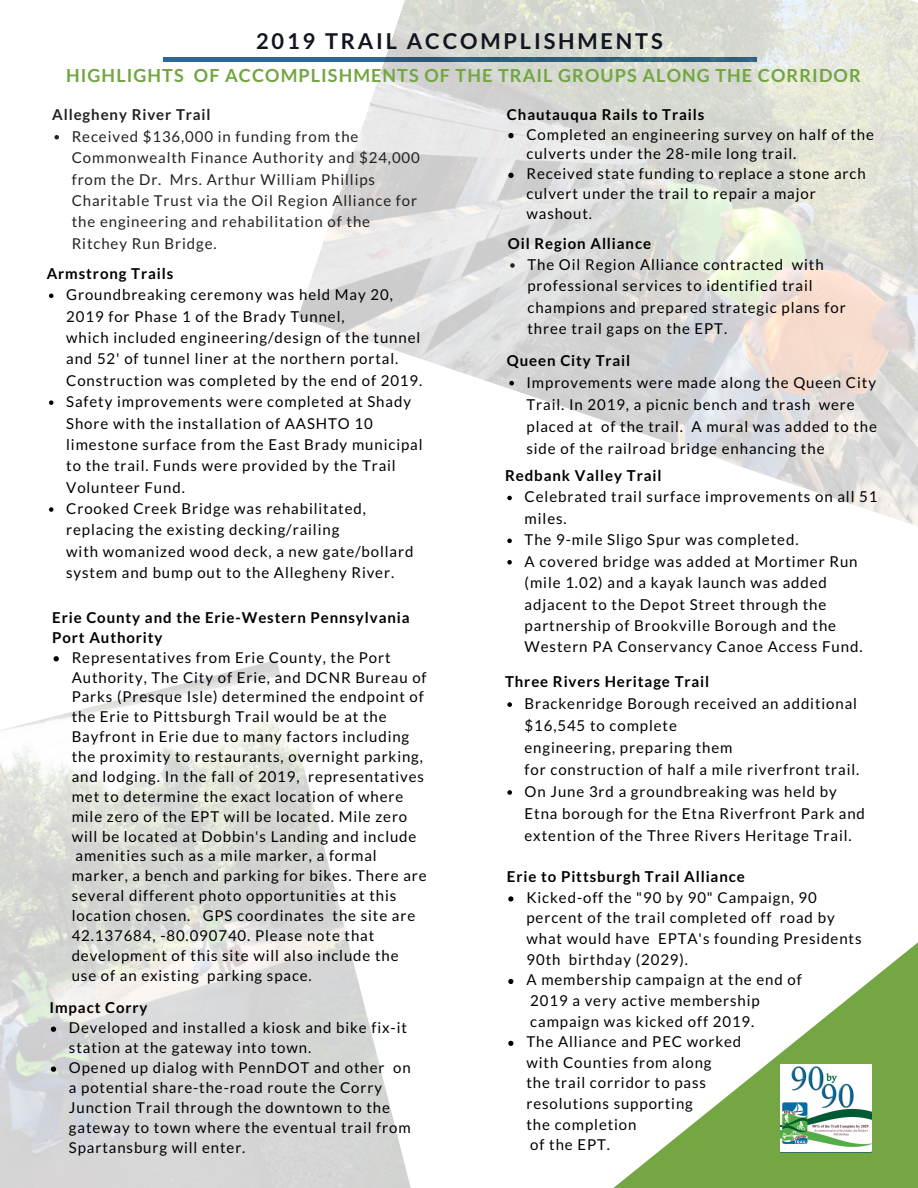
<style>
.page{position:relative;width:918px;height:1188px;background:#fff}
.page>*{position:absolute;margin:0;border:0;box-sizing:border-box;transform-origin:0 0}
.t1{font:700 21.75px "Lato";letter-spacing:.13em;color:#11151f}
.t2{font:700 18px "Lato";letter-spacing:.06em;color:#72a641}
.t3{font:15px/19.8px "Lato";letter-spacing:.06em;color:#000}
.t4{font:700 15px/19.8px "Lato";letter-spacing:.06em;color:#000}
.t5{font:15px/21.3px "Lato";letter-spacing:.06em;color:#222}
.t6{font:700 15px "Lato";letter-spacing:.06em;color:#222}
</style>
<div class="page">
<svg style="left:508px;top:896px;width:410px;height:292px"></svg>
<hr style="left:163px;top:58px;width:594px;height:3px;background:#2d6894">
<img style="left:781px;top:1064px;width:91px;height:88px">
<img style="left:298px;top:0;width:620px;height:539px">
<img style="left:0;top:660px;width:411px;height:528px">
<svg style="left:507px;top:702px;width:5px;height:5px"></svg>
<svg style="left:507px;top:790px;width:5px;height:5px"></svg>
<svg style="left:507px;top:496px;width:5px;height:4px"></svg>
<svg style="left:507px;top:539px;width:5px;height:4px"></svg>
<svg style="left:507px;top:560px;width:5px;height:5px"></svg>
<svg style="left:49px;top:294px;width:4px;height:4px"></svg>
<svg style="left:49px;top:400px;width:4px;height:5px"></svg>
<svg style="left:49px;top:507px;width:4px;height:5px"></svg>
<svg style="left:510px;top:263px;width:5px;height:5px"></svg>
<svg style="left:54px;top:135px;width:5px;height:5px"></svg>
<svg style="left:508px;top:133px;width:6px;height:5px"></svg>
<svg style="left:508px;top:173px;width:6px;height:5px"></svg>
<svg style="left:51px;top:1027px;width:5px;height:5px"></svg>
<svg style="left:51px;top:1066px;width:5px;height:6px"></svg>
<svg style="left:509px;top:381px;width:5px;height:5px"></svg>
<svg style="left:54px;top:656px;width:5px;height:5px"></svg>
<h1 class="t1" style="left:256px;top:27px;width:408px">2019 TRAIL ACCOMPLISHMENTS</h1>
<p class="t2" style="left:66px;top:65px;width:796px">HIGHLIGHTS OF ACCOMPLISHMENTS OF THE TRAIL GROUPS ALONG THE CORRIDOR</p>
<p class="t6" style="left:52px;top:106px;width:160px">Allegheny River Trail</p>
<p class="t5" style="left:72px;top:125px;width:350px">Received $136,000 in funding from the Commonwealth Finance Authority and $24,000 from the Dr. Mrs. Arthur William Phillips Charitable Trust via the Oil Region Alliance for the engineering and rehabilitation of the Ritchey Run Bridge.</p>
<p class="t4" style="left:47px;top:263px;width:128px">Armstrong Trails</p>
<p class="t3" style="left:66px;top:284px;width:358px;line-height:21.3px">Groundbreaking ceremony was held May 20, 2019 for Phase 1 of the Brady Tunnel,<br>which included engineering/design of the tunnel and 52' of tunnel liner at the northern portal.<br>Construction was completed by the end of 2019.<br>Safety improvements were completed at Shady Shore with the installation of AASHTO 10 limestone surface from the East Brady municipal to the trail. Funds were provided by the Trail Volunteer Fund.<br>Crooked Creek Bridge was rehabilitated, replacing the existing decking/railing<br>with womanized wood deck, a new gate/bollard system and bump out to the Allegheny River.</p>
<p class="t4" style="left:52px;top:607px;width:359px">Erie County and the Erie-Western Pennsylvania<br>Port Authority</p>
<p class="t3" style="left:72px;top:647px;width:356px">Representatives from Erie County, the Port Authority, The City of Erie, and DCNR Bureau of Parks (Presque Isle) determined the endpoint of the Erie to Pittsburgh Trail would be at the Bayfront in Erie due to many factors including the proximity to restaurants, overnight parking, and lodging. In the fall of 2019, representatives met to determine the exact location of where mile zero of the EPT will be located. Mile zero will be located at Dobbin's Landing and include amenities such as a mile marker, a formal marker, a bench and parking for bikes. There are several different photo opportunities at this location chosen. GPS coordinates the site are 42.137684, -80.090740. Please note that development of this site will also include the use of an existing parking space.</p>
<p class="t4" style="left:49px;top:998px;width:100px">Impact Corry</p>
<p class="t3" style="left:69px;top:1017px;width:343px">Developed and installed a kiosk and bike fix-it station at the gateway into town.<br>Opened up dialog with PennDOT and other on a potential share-the-road route the Corry Junction Trail through the downtown to the gateway to town where the eventual trail from Spartansburg will enter.</p>
<p class="t4" style="left:507px;top:104px;width:199px">Chautauqua Rails to Trails</p>
<p class="t3" style="left:526px;top:124px;width:349px">Completed an engineering survey on half of the culverts under the 28-mile long trail.<br>Received state funding to replace a stone arch culvert under the trail to repair a major washout.</p>
<p class="t4" style="left:508px;top:233px;width:145px">Oil Region Alliance</p>
<p class="t3" style="left:527px;top:254px;width:320px;line-height:21.3px">The Oil Region Alliance contracted with professional services to identified trail champions and prepared strategic plans for three trail gaps on the EPT.</p>
<p class="t4" style="left:507px;top:350px;width:125px">Queen City Trail</p>
<p class="t3" style="left:526px;top:371px;width:352px;line-height:21.9px">Improvements were made along the Queen City Trail. In 2019, a picnic bench and trash were placed at of the trail. A mural was added to the side of the railroad bridge enhancing the</p>
<p class="t4" style="left:505px;top:465px;width:158px">Redbank Valley Trail</p>
<p class="t3" style="left:525px;top:486px;width:354px;line-height:21.5px">Celebrated trail surface improvements on all 51 miles.<br>The 9-mile Sligo Spur was completed.<br>A covered bridge was added at Mortimer Run (mile 1.02) and a kayak launch was added adjacent to the Depot Street through the partnership of Brookville Borough and the Western PA Conservancy Canoe Access Fund.</p>
<p class="t4" style="left:505px;top:672px;width:206px">Three Rivers Heritage Trail</p>
<p class="t3" style="left:525px;top:692px;width:342px;line-height:21.9px">Brackenridge Borough received an additional $16,545 to complete<br>engineering, preparing them<br>for construction of half a mile riverfront trail.<br>On June 3rd a groundbreaking was held by Etna borough for the Etna Riverfront Park and extention of the Three Rivers Heritage Trail.</p>
<p class="t4" style="left:507px;top:866px;width:239px">Erie to Pittsburgh Trail Alliance</p>
<p class="t3" style="left:526px;top:887px;width:337px;line-height:20.7px">Kicked-off the "90 by 90" Campaign, 90 percent of the trail completed off road by what would have EPTA's founding Presidents<br>90th birthday (2029).<br>A membership campaign at the end of<br>2019 a very active membership<br>campaign was kicked off 2019.<br>The Alliance and PEC worked<br>with Counties from along<br>the trail corridor to pass<br>resolutions supporting<br>the completion<br>of the EPT.</p>
</div>
